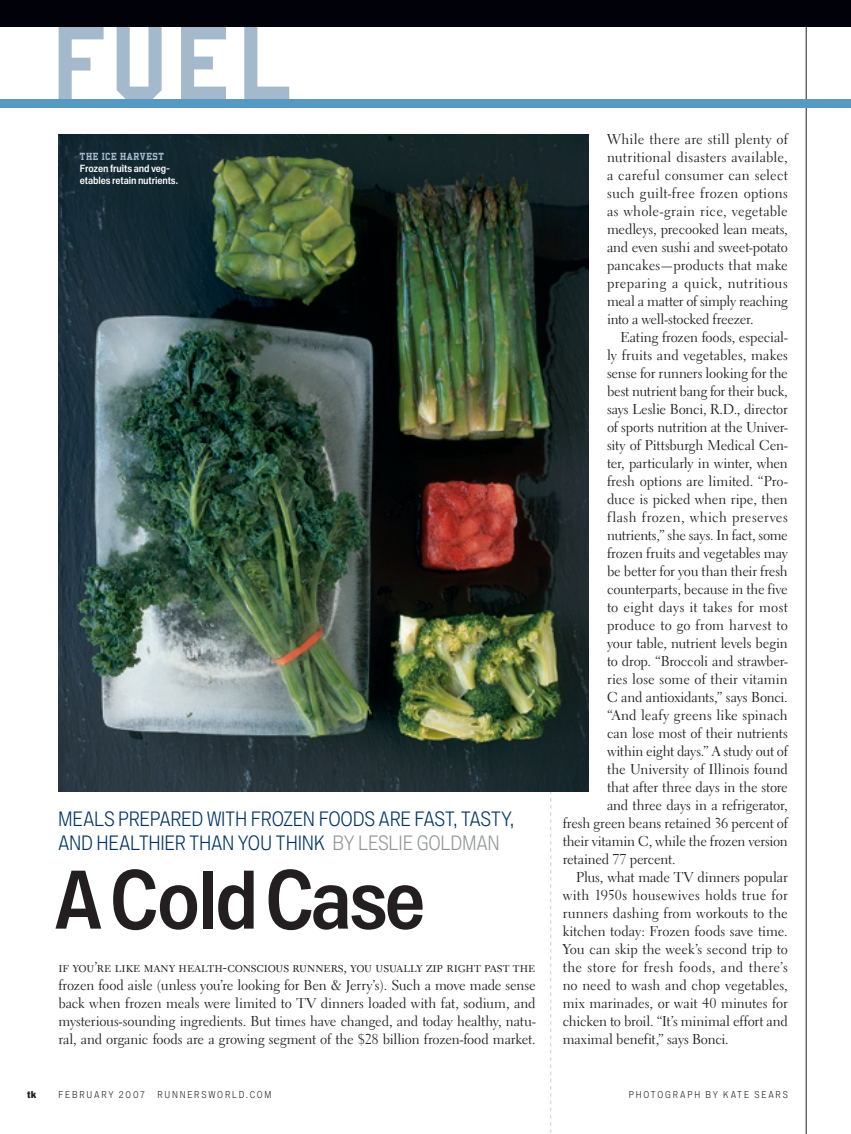
<style>
.page{position:relative;width:851px;height:1134px;background:#fff}
.page>*{position:absolute;margin:0;border:0;box-sizing:border-box;transform-origin:0 0}
.t1{font:84px "General E40";letter-spacing:-.025em;color:#231f20}
.t2{font:21px/24px "General C40";letter-spacing:-.015em;color:#003367}
.t3{font:14.25px/18px "Electra LH";letter-spacing:-.01em;color:#231f20;text-align:justify}
.t4{font:14.25px "Electra LH";letter-spacing:.01em;color:#231f20}
.t5{font:14.25px "Electra LH Regular SC";letter-spacing:-.01em;color:#231f20}
.t6{font:14.25px "Electra LH";letter-spacing:.025em;color:#231f20}
.t7{font:14.25px "Electra LH";letter-spacing:.03em;color:#231f20}
.t8{font:14.25px "Electra LH";letter-spacing:.015em;color:#231f20}
.t9{font:11.25px "Hoboken High Slab";letter-spacing:.055em;color:#a4bacc}
.t10{font:10.5px/12px "General E40";letter-spacing:-.01em;color:#fff}
.t11{font:10.05px "General C40";letter-spacing:.175em;color:#231f20}
.t12{font:10.05px "General G40";color:#231f20}
.s1{color:#939598}
</style>
<div class="page">
<svg style="left:550px;top:792px;width:1px;height:341px"></svg>
<svg style="left:59px;top:27px;width:45px;height:72px"></svg>
<svg style="left:117px;top:27px;width:45px;height:72px"></svg>
<svg style="left:181px;top:27px;width:45px;height:72px"></svg>
<svg style="left:244px;top:27px;width:45px;height:72px"></svg>
<img style="left:59px;top:134px;width:529px;height:658px">
<hr style="left:805px;top:0;width:1px;height:1134px;background:#231f20">
<div style="left:0;top:99px;width:850px;height:9px;background:#569ac2"></div>
<div style="left:0;top:0;width:850px;height:27px;background:#010209"></div>
<p class="t9" style="left:80px;top:151px;width:86px">THE ICE HARVEST</p>
<p class="t10" style="left:80px;top:162px;width:100px">Frozen fruits and veg&shy;etables retain nutrients.</p>
<h2 class="t2" style="left:58px;top:807px;width:457px">MEALS PREPARED WITH FROZEN FOODS ARE FAST, TASTY,<br>AND HEALTHIER THAN YOU THINK <span class="s1">BY LESLIE GOLDMAN</span></h2>
<h1 class="t1" style="left:54px;top:851px;width:373px">A Cold Case</h1>
<p class="t5" style="left:58px;top:958px;width:478px">if you’re like many health-conscious runners, you usually zip right past the</p>
<p class="t3" style="left:58px;top:976px;width:479px">frozen food aisle (unless you’re looking for Ben &amp; Jerry’s). Such a move made sense back when frozen meals were limited to TV dinners loaded with fat, sodium, and mysterious-sounding ingredients. But times have changed, and today healthy, natu&shy;ral, and organic foods are a growing segment of the $28 billion frozen-food market.</p>
<p class="t3" style="left:607px;top:130px;width:182px">While there are still plenty of nutritional disasters available, a careful consumer can select such guilt-free frozen options as whole-grain rice, vegetable medleys, precooked lean meats, and even sushi and sweet-potato pancakes—products that make preparing a quick, nutritious meal a matter of simply reaching into a well-stocked freezer.</p>
<p class="t3" style="left:620px;top:328px;width:169px">Eating frozen foods, especial-</p>
<p class="t3" style="left:607px;top:346px;width:182px">ly fruits and vegetables, makes</p>
<p class="t3" style="left:607px;top:364px;width:182px">sense for runners looking for the</p>
<p class="t3" style="left:607px;top:382px;width:182px">best nutrient bang for their buck,</p>
<p class="t3" style="left:607px;top:400px;width:182px">says Leslie Bonci, R.D., director</p>
<p class="t3" style="left:607px;top:418px;width:182px">of sports nutrition at the Univer-</p>
<p class="t3" style="left:607px;top:436px;width:182px">sity of Pittsburgh Medical Cen-</p>
<p class="t3" style="left:607px;top:454px;width:182px">ter, particularly in winter, when</p>
<p class="t3" style="left:607px;top:472px;width:182px">fresh options are limited. “Pro-</p>
<p class="t3" style="left:607px;top:490px;width:182px">duce is picked when ripe, then</p>
<p class="t6" style="left:607px;top:508px;width:182px">flash frozen, which preserves</p>
<p class="t3" style="left:607px;top:526px;width:182px">nutrients,” she says. In fact, some</p>
<p class="t3" style="left:607px;top:544px;width:182px">frozen fruits and vegetables may</p>
<p class="t3" style="left:607px;top:562px;width:182px">be better for you than their fresh</p>
<p class="t3" style="left:607px;top:580px;width:182px">counterparts, because in the five</p>
<p class="t6" style="left:607px;top:598px;width:182px">to eight days it takes for most</p>
<p class="t8" style="left:607px;top:616px;width:182px">produce to go from harvest to</p>
<p class="t3" style="left:607px;top:634px;width:182px">your table, nutrient levels begin</p>
<p class="t3" style="left:607px;top:652px;width:182px">to drop. “Broccoli and strawber-</p>
<p class="t4" style="left:607px;top:670px;width:182px">ries lose some of their vitamin</p>
<p class="t3" style="left:607px;top:688px;width:182px">C and antioxidants,” says Bonci.</p>
<p class="t4" style="left:607px;top:706px;width:182px">“And leafy greens like spinach</p>
<p class="t3" style="left:607px;top:724px;width:182px">can lose most of their nutrients</p>
<p class="t3" style="left:607px;top:742px;width:182px">within eight days.” A study out of</p>
<p class="t3" style="left:607px;top:760px;width:182px">the University of Illinois found</p>
<p class="t3" style="left:607px;top:778px;width:182px">that after three days in the store</p>
<p class="t3" style="left:607px;top:796px;width:182px">and three days in a refrigerator,</p>
<p class="t3" style="left:562px;top:814px;width:226px">fresh green beans retained 36 percent of</p>
<p class="t3" style="left:562px;top:832px;width:226px">their vitamin C, while the frozen version</p>
<p class="t3" style="left:562px;top:850px;width:114px">retained 77 percent.</p>
<p class="t3" style="left:576px;top:868px;width:213px">Plus, what made TV dinners popular</p>
<p class="t4" style="left:562px;top:886px;width:226px">with 1950s housewives holds true for</p>
<p class="t3" style="left:562px;top:904px;width:226px">runners dashing from workouts to the</p>
<p class="t3" style="left:562px;top:922px;width:226px">kitchen today: Frozen foods save time.</p>
<p class="t3" style="left:562px;top:940px;width:227px">You can skip the week’s second trip to</p>
<p class="t7" style="left:562px;top:958px;width:226px">the store for fresh foods, and there’s</p>
<p class="t3" style="left:562px;top:976px;width:227px">no need to wash and chop vegetables,</p>
<p class="t3" style="left:562px;top:994px;width:227px">mix marinades, or wait 40 minutes for</p>
<p class="t3" style="left:562px;top:1012px;width:226px">chicken to broil. “It’s minimal effort and</p>
<p class="t3" style="left:562px;top:1030px;width:167px">maximal benefit,” says Bonci.</p>
<p class="t12" style="left:27px;top:1089px;width:11px">tk</p>
<p class="t11" style="left:58px;top:1089px;width:214px">FEBRUARY 2007 RUNNERSWORLD.COM</p>
<p class="t11" style="left:628px;top:1089px;width:161px">PHOTOGRAPH BY KATE SEARS</p>
</div>
